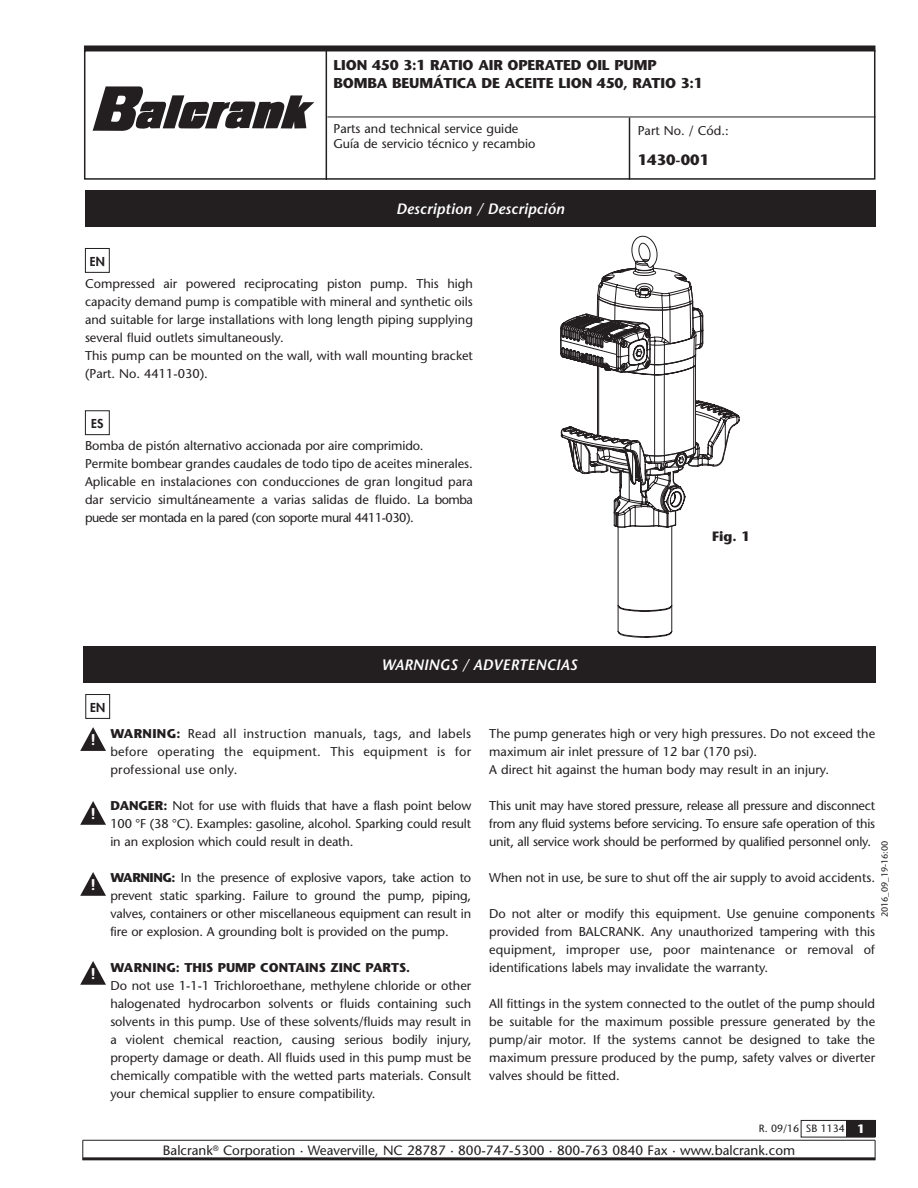
<style>
.page{position:relative;width:918px;height:1188px;background:#fff}
.page>*{position:absolute;margin:0;border:0;box-sizing:border-box;transform-origin:0 0}
.t1{font:italic 600 15px "Stone Sans";letter-spacing:.01em;color:#fff}
.t2{font:700 15px "Stone Sans";color:#231f20}
.t3{font:600 14.7px "Stone Sans";color:#fff;scale:1.11 1}
.t4{font:700 14.25px/18px "Stone Sans";letter-spacing:-.01em;color:#231f20}
.t5{font:13.5px "Stone Sans";color:#231f20}
.t6{font:700 13.5px "Stone Sans";color:#231f20}
.t7{font:12.75px/18px "Stone Sans";color:#231f20;text-align:justify}
.t8{font:700 12.75px "Stone Sans";color:#231f20}
.t9{font:800 12px "Futura";color:#231f20}
.t10{font:10.5px "Stone Sans";color:#231f20}
.t11{font:9px "Stone Sans";color:#231f20}
.s1{font-weight:700}
.s2{font-weight:700;font-size:12px;color:#fff}
</style>
<div class="page">
<div style="left:801px;top:1120px;width:74px;height:17px;border:1px solid #231f20"></div>
<div style="left:846px;top:1120px;width:29px;height:17px;background:#231f20"></div>
<hr style="left:83px;top:1157px;width:792px;height:3px;background:#231f20">
<hr style="left:83px;top:1140px;width:792px;height:1px;background:#231f20">
<svg style="left:875px;top:1140px;width:1px;height:20px"></svg>
<svg style="left:82px;top:1140px;width:1px;height:20px"></svg>
<div style="left:84px;top:45px;width:791px;height:6px;background:#231f20"></div>
<div style="left:84px;top:50px;width:791px;height:130px;border:2px solid #231f20"></div>
<hr style="left:326px;top:50px;width:1px;height:130px;background:#231f20">
<hr style="left:327px;top:117px;width:548px;height:1px;background:#231f20">
<div style="left:85px;top:190px;width:790px;height:37px;background:#231f20"></div>
<div style="left:85px;top:248px;width:25px;height:25px;border:1px solid #231f20"></div>
<div style="left:85px;top:410px;width:25px;height:25px;border:1px solid #231f20"></div>
<svg style="left:560px;top:236px;width:180px;height:402px"></svg>
<hr style="left:629px;top:118px;width:1px;height:62px;background:#231f20">
<svg style="left:92px;top:86px;width:222px;height:45px"></svg>
<div style="left:83px;top:646px;width:792px;height:36px;background:#231f20"></div>
<div style="left:85px;top:694px;width:25px;height:25px;border:1px solid #231f20"></div>
<svg style="left:80px;top:727px;width:26px;height:24px"></svg>
<svg style="left:80px;top:801px;width:26px;height:24px"></svg>
<svg style="left:80px;top:872px;width:26px;height:24px"></svg>
<svg style="left:80px;top:961px;width:26px;height:24px"></svg>
<p class="t4" style="left:334px;top:56px;width:371px">LION 450 3:1 RATIO AIR OPERATED OIL PUMP<br>BOMBA BEUMÁTICA DE ACEITE LION 450, RATIO 3:1</p>
<p class="t7" style="left:334px;top:121px;width:204px;line-height:15px">Parts and technical service guide<br>Guía de servicio técnico y recambio</p>
<p class="t7" style="left:638px;top:121px;width:92px">Part No. / Cód.:</p>
<p class="t2" style="left:638px;top:151px;width:73px">1430-001</p>
<p class="t9" style="left:90px;top:254px;width:16px">EN</p>
<p class="t1" style="left:396px;top:200px;width:170px">Description / Descripción</p>
<p class="t7" style="left:85px;top:275px;width:389px;text-align:left">Compressed air powered reciprocating piston pump. This high capacity demand pump is compatible with mineral and synthetic oils and suitable for large installations with long length piping supplying several fluid outlets simultaneously.<br>This pump can be mounted on the wall, with wall mounting bracket (Part. No. 4411-030).</p>
<p class="t9" style="left:91px;top:416px;width:14px">ES</p>
<p class="t7" style="left:85px;top:437px;width:389px;text-align:left">Bomba de pistón alternativo accionada por aire comprimido.<br>Permite bombear grandes caudales de todo tipo de aceites minerales.<br>Aplicable en instalaciones con conducciones de gran longitud para dar servicio simultáneamente a varias salidas de fluido. La bomba puede ser montada en la pared (con soporte mural 4411-030).</p>
<p class="t9" style="left:90px;top:700px;width:16px">EN</p>
<p class="t1" style="left:381px;top:656px;width:197px">WARNINGS / ADVERTENCIAS</p>
<p class="t6" style="left:712px;top:528px;width:39px">Fig. 1</p>
<p class="t3" style="left:91px;top:731px;width:6px">!</p>
<p class="t3" style="left:91px;top:805px;width:6px">!</p>
<p class="t3" style="left:91px;top:876px;width:6px">!</p>
<p class="t3" style="left:91px;top:965px;width:6px">!</p>
<p class="t7" style="left:110px;top:725px;width:362px"><span class="s1">WARNING:</span> Read all instruction manuals, tags, and labels before operating the equipment. This equipment is for professional use only.</p>
<p class="t7" style="left:110px;top:797px;width:362px"><span class="s1">DANGER:</span> Not for use with fluids that have a flash point below 100 °F (38 °C). Examples: gasoline, alcohol. Sparking could result in an explosion which could result in death.</p>
<p class="t7" style="left:110px;top:869px;width:362px"><span class="s1">WARNING:</span> In the presence of explosive vapors, take action to prevent static sparking. Failure to ground the pump, piping, valves, containers or other miscellaneous equipment can result in fire or explosion. A grounding bolt is provided on the pump.</p>
<p class="t8" style="left:110px;top:960px;width:301px">WARNING: THIS PUMP CONTAINS ZINC PARTS.</p>
<p class="t7" style="left:110px;top:977px;width:363px">Do not use 1-1-1 Trichloroethane, methylene chloride or other halogenated hydrocarbon solvents or fluids containing such solvents in this pump. Use of these solvents/fluids may result in a violent chemical reaction, causing serious bodily injury, property damage or death. All fluids used in this pump must be chemically compatible with the wetted parts materials. Consult your chemical supplier to ensure compatibility.</p>
<p class="t7" style="left:489px;top:725px;width:387px;text-align:left">The pump generates high or very high pressures. Do not exceed the maximum air inlet pressure of 12 bar (170 psi).<br>A direct hit against the human body may result in an injury.</p>
<p class="t7" style="left:489px;top:797px;width:387px">This unit may have stored pressure, release all pressure and disconnect from any fluid systems before servicing. To ensure safe operation of this unit, all service work should be performed by qualified personnel only.</p>
<p class="t7" style="left:489px;top:869px;width:387px">When not in use, be sure to shut off the air supply to avoid accidents.</p>
<p class="t7" style="left:489px;top:905px;width:387px">Do not alter or modify this equipment. Use genuine components provided from BALCRANK. Any unauthorized tampering with this equipment, improper use, poor maintenance or removal of identifications labels may invalidate the warranty.</p>
<p class="t7" style="left:489px;top:995px;width:387px">All fittings in the system connected to the outlet of the pump should be suitable for the maximum possible pressure generated by the pump/air motor. If the systems cannot be designed to take the maximum pressure produced by the pump, safety valves or diverter valves should be fitted.</p>
<p class="t11" style="left:879px;top:917px;width:78px;rotate:-90deg">2016_09_19-16:00</p>
<p class="t10" style="left:759px;top:1122px;width:107px">R. 09/16 SB 1134 <span class="s2">1</span></p>
<p class="t5" style="left:163px;top:1143px;width:634px">Balcrank<sup>®</sup> Corporation · Weaverville, NC 28787 · 800-747-5300 · 800-763 0840 Fax · www.balcrank.com</p>
</div>
